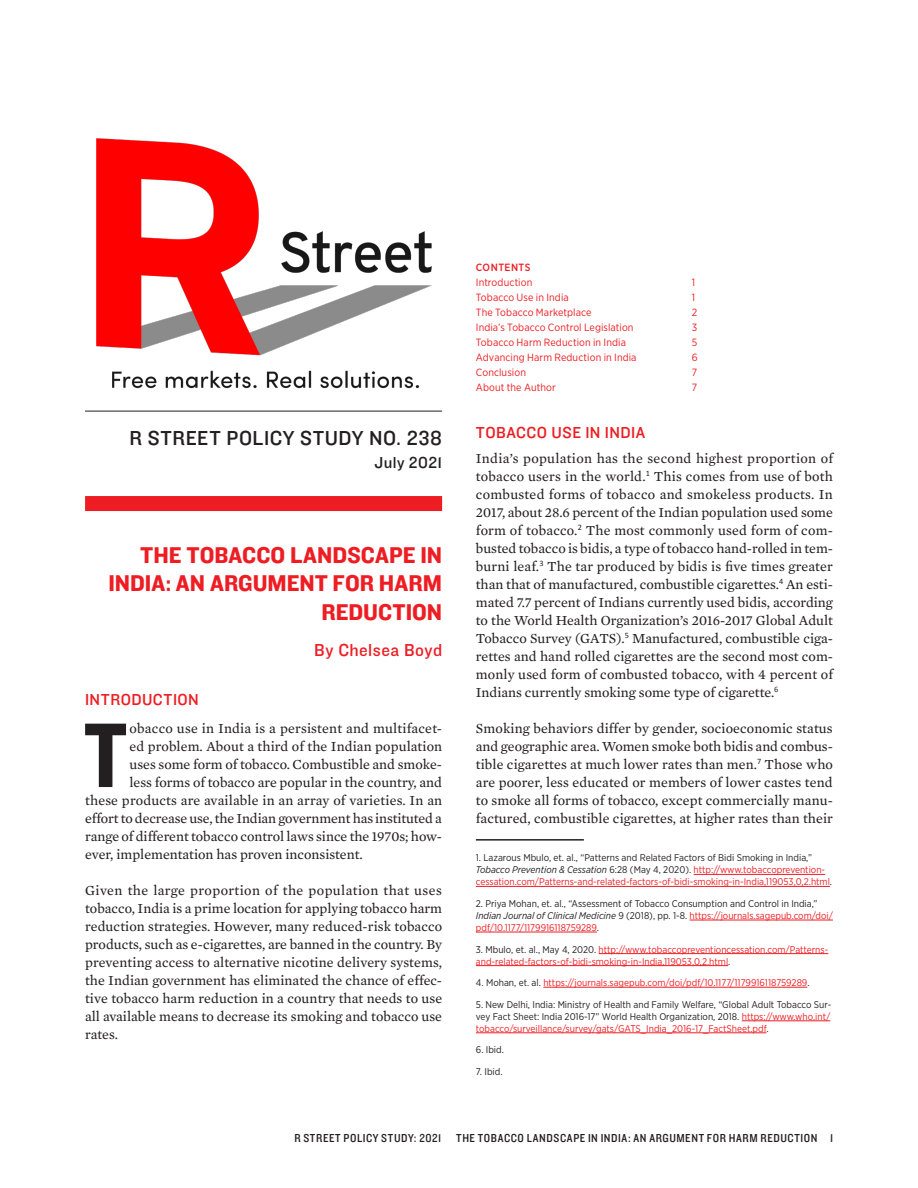
<style>
.page{position:relative;width:918px;height:1188px;background:#fff}
.page>*{position:absolute;margin:0;border:0;box-sizing:border-box;transform-origin:0 0}
.t1{font:95.25px "Knockout HTF50 Welterweight";color:#231f20}
.t2{font:23.7px/28.5px "Knockout HTF51 Middleweight";color:#ee1d23;text-align:right}
.t3{font:21px "Knockout HTF31 Junior Middlewt";letter-spacing:.03em;color:#231f20}
.t4{font:18px "Knockout HTF31 Junior Middlewt";letter-spacing:.025em;color:#ee1d23}
.t5{font:16.5px "Knockout HTF31 Junior Middlewt";letter-spacing:.025em;color:#ee1d23}
.t6{font:16.5px "Knockout HTF31 Junior Middlewt";letter-spacing:.025em;color:#231f20}
.t7{font:14.1px/18px "Mercury Text G2";color:#231f20;text-align:justify}
.t8{font:12px "Knockout HTF30 Junior Welterwt";letter-spacing:.05em;color:#231f20}
.t9{font:10.5px "Gotham Narrow";letter-spacing:.01em;color:#ee1d23}
.t10{font:500 10.5px "Gotham Narrow";letter-spacing:.045em;color:#ee1d23}
.t11{font:9.75px/12px "Gotham Narrow";color:#ee1d23}
.t12{font:9.75px/12px "Gotham Narrow";color:#231f20}
.s1{color:#231f20}
.s2{font-style:italic;color:#231f20}
.s3{font-style:italic}
.s4{color:#ee1d23}
</style>
<div class="page">
<hr style="left:85px;top:411px;width:357px;height:1px;background:#231f20">
<div style="left:85px;top:496px;width:357px;height:15px;background:#ee1d23"></div>
<hr style="left:476px;top:839px;width:108px;height:2px;background:#231f20">
<hr style="left:694px;top:874px;width:131px;height:1px;background:#ee1d23">
<hr style="left:476px;top:886px;width:354px;height:1px;background:#ee1d23">
<hr style="left:690px;top:920px;width:143px;height:1px;background:#ee1d23">
<hr style="left:476px;top:932px;width:121px;height:1px;background:#ee1d23">
<hr style="left:599px;top:953px;width:229px;height:1px;background:#ee1d23">
<hr style="left:476px;top:965px;width:252px;height:1px;background:#ee1d23">
<hr style="left:543px;top:987px;width:264px;height:1px;background:#ee1d23">
<hr style="left:742px;top:1021px;width:88px;height:1px;background:#ee1d23">
<hr style="left:476px;top:1033px;width:290px;height:1px;background:#ee1d23">
<img style="left:96px;top:138px;width:336px;height:251px">
<h3 class="t3" style="left:130px;top:427px;width:314px">R STREET POLICY STUDY NO. 238</h3>
<p class="t6" style="left:374px;top:453px;width:69px">July 2021</p>
<h2 class="t2" style="left:108px;top:541px;width:335px">THE TOBACCO LANDSCAPE IN<br>INDIA: AN ARGUMENT FOR HARM<br>REDUCTION</h2>
<p class="t4" style="left:314px;top:640px;width:130px">By Chelsea Boyd</p>
<p class="t5" style="left:85px;top:690px;width:115px">INTRODUCTION</p>
<h1 class="t1" style="left:84px;top:706px;width:45px">T</h1>
<p class="t7" style="left:130px;top:719px;width:314px">obacco use in India is a persistent and multifacet-</p>
<p class="t7" style="left:130px;top:737px;width:314px">ed problem. About a third of the Indian population</p>
<p class="t7" style="left:130px;top:755px;width:314px">uses some form of tobacco. Combustible and smoke-</p>
<p class="t7" style="left:130px;top:773px;width:314px">less forms of tobacco are popular in the country, and</p>
<p class="t7" style="left:85px;top:791px;width:359px">these products are available in an array of varieties. In an</p>
<p class="t7" style="left:85px;top:809px;width:358px">effort to decrease use, the Indian government has instituted a</p>
<p class="t7" style="left:85px;top:827px;width:358px">range of different tobacco control laws since the 1970s; how-</p>
<p class="t7" style="left:85px;top:845px;width:279px">ever, implementation has proven inconsistent.</p>
<p class="t7" style="left:85px;top:881px;width:359px">Given the large proportion of the population that uses tobacco, India is a prime location for applying tobacco harm reduction strategies. However, many reduced-risk tobacco products, such as e-cigarettes, are banned in the country. By preventing access to alternative nicotine delivery systems, the Indian government has eliminated the chance of effec&shy;tive tobacco harm reduction in a country that needs to use all available means to decrease its smoking and tobacco use rates.</p>
<p class="t10" style="left:476px;top:261px;width:56px">CONTENTS</p>
<p class="t9" style="left:476px;top:276px;width:58px">Introduction</p>
<p class="t9" style="left:692px;top:276px;width:5px">1</p>
<p class="t9" style="left:476px;top:291px;width:94px">Tobacco Use in India</p>
<p class="t9" style="left:692px;top:291px;width:5px">1</p>
<p class="t9" style="left:476px;top:306px;width:117px">The Tobacco Marketplace</p>
<p class="t9" style="left:692px;top:306px;width:7px">2</p>
<p class="t9" style="left:476px;top:321px;width:159px">India’s Tobacco Control Legislation</p>
<p class="t9" style="left:692px;top:321px;width:7px">3</p>
<p class="t9" style="left:476px;top:336px;width:152px">Tobacco Harm Reduction in India</p>
<p class="t9" style="left:692px;top:336px;width:7px">5</p>
<p class="t9" style="left:476px;top:351px;width:162px">Advancing Harm Reduction in India</p>
<p class="t9" style="left:692px;top:351px;width:7px">6</p>
<p class="t9" style="left:476px;top:366px;width:52px">Conclusion</p>
<p class="t9" style="left:692px;top:366px;width:7px">7</p>
<p class="t9" style="left:476px;top:381px;width:81px">About the Author</p>
<p class="t9" style="left:692px;top:381px;width:7px">7</p>
<p class="t5" style="left:476px;top:424px;width:171px">TOBACCO USE IN INDIA</p>
<p class="t7" style="left:476px;top:449px;width:359px">India’s population has the second highest proportion of tobacco users in the world.<sup>1</sup> This comes from use of both combusted forms of tobacco and smokeless products. In 2017, about 28.6 percent of the Indian population used some form of tobacco.<sup>2</sup> The most commonly used form of com&shy;busted tobacco is bidis, a type of tobacco hand-rolled in tem&shy;burni leaf.<sup>3</sup> The tar produced by bidis is five times greater than that of manufactured, combustible cigarettes.<sup>4</sup> An esti&shy;mated 7.7 percent of Indians currently used bidis, according to the World Health Organization’s 2016-2017 Global Adult Tobacco Survey (GATS).<sup>5</sup> Manufactured, combustible ciga&shy;rettes and hand rolled cigarettes are the second most com&shy;monly used form of combusted tobacco, with 4 percent of Indians currently smoking some type of cigarette.<sup>6</sup></p>
<p class="t7" style="left:476px;top:719px;width:359px">Smoking behaviors differ by gender, socioeconomic status and geographic area. Women smoke both bidis and combus&shy;tible cigarettes at much lower rates than men.<sup>7</sup> Those who are poorer, less educated or members of lower castes tend to smoke all forms of tobacco, except commercially manu&shy;factured, combustible cigarettes, at higher rates than their</p>
<p class="t11" style="left:476px;top:852px;width:358px"><span class="s1">1. Lazarous Mbulo, et. al., “Patterns and Related Factors of Bidi Smoking in India,”<br></span><span class="s2">Tobacco Prevention &amp; Cessation</span> <span class="s1">6:28 (May 4, 2020).</span> http://www.tobaccoprevention&shy;cessation.com/Patterns-and-related-factors-of-bidi-smoking-in-India,119053,0,2.html<span class="s1">.</span></p>
<p class="t12" style="left:476px;top:897px;width:359px">2. Priya Mohan, et. al., “Assessment of Tobacco Consumption and Control in India,”<br><span class="s3">Indian Journal of Clinical Medicine</span> 9 (2018), pp. 1-8. <span class="s4">https://journals.sagepub.com/doi/ pdf/10.1177/1179916118759289</span>.</p>
<p class="t11" style="left:476px;top:943px;width:354px"><span class="s1">3. Mbulo, et. al., May 4, 2020.</span> http://www.tobaccopreventioncessation.com/Patterns&shy;and-related-factors-of-bidi-smoking-in-India,119053,0,2.html<span class="s1">.</span></p>
<p class="t11" style="left:476px;top:977px;width:335px"><span class="s1">4. Mohan, et. al.</span> https://journals.sagepub.com/doi/pdf/10.1177/1179916118759289<span class="s1">.</span></p>
<p class="t12" style="left:476px;top:998px;width:357px;text-align:justify">5. New Delhi, India: Ministry of Health and Family Welfare, “Global Adult Tobacco Sur&shy;vey Fact Sheet: India 2016-17” World Health Organization, 2018. <span class="s4">https://www.who.int/ tobacco/surveillance/survey/gats/GATS_India_2016-17_FactSheet.pdf</span>.</p>
<p class="t12" style="left:476px;top:1044px;width:30px">6. Ibid.</p>
<p class="t12" style="left:476px;top:1065px;width:28px">7. Ibid.</p>
<p class="t8" style="left:294px;top:1132px;width:540px">R STREET POLICY STUDY: 2021 THE TOBACCO LANDSCAPE IN INDIA: AN ARGUMENT FOR HARM REDUCTION 1</p>
</div>
